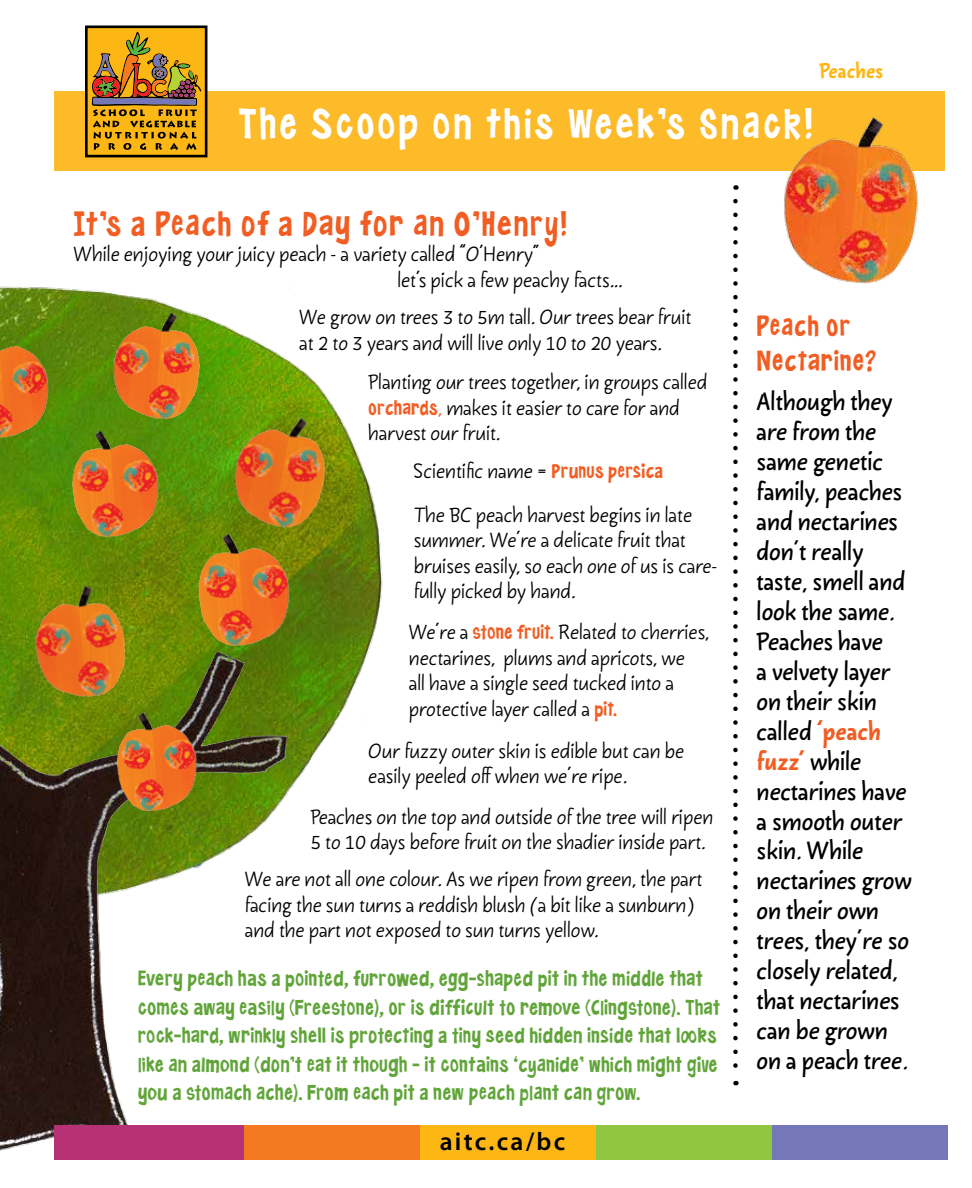
<style>
.page{position:relative;width:972px;height:1188px;background:#fff}
.page>*{position:absolute;margin:0;border:0;box-sizing:border-box;transform-origin:0 0}
.t1{font:45px "Muttonbird Fill";letter-spacing:.05em;color:#fff}
.t2{font:36px "Muttonbird Fill";letter-spacing:.03em;color:#f15d22}
.t3{font:30px/34.5px "Muttonbird Fill";letter-spacing:.02em;color:#f15d22}
.t4{font:25.5px/30px "Dereza";color:#000}
.t5{font:600 25.5px "Myriad Pro";letter-spacing:.09em;color:#000}
.t6{font:22.5px/28.5px "Muttonbird Fill";color:#61a53a}
.t7{font:300 21px/25.5px "Dereza";color:#000}
.t8{font:600 21px "Dereza";color:#fdb714}
.s1{font-family:"Muttonbird Fill";font-weight:400;color:#f15d22}
.s2{color:#f15d22}
.s3{font-weight:600;color:#f15d22}
</style>
<div class="page">
<img style="left:0;top:286px;width:390px;height:501px">
<img style="left:0;top:609px;width:292px;height:542px">
<img style="left:115px;top:711px;width:84px;height:100px">
<img style="left:69px;top:429px;width:91px;height:108px">
<img style="left:0;top:330px;width:50px;height:109px">
<img style="left:111px;top:311px;width:91px;height:108px">
<img style="left:22px;top:578px;width:114px;height:129px">
<img style="left:195px;top:532px;width:96px;height:114px">
<img style="left:226px;top:409px;width:107px;height:124px">
<div style="left:54px;top:91px;width:891px;height:80px;background:#fdbb2a"></div>
<div style="left:54px;top:1125px;width:190px;height:35px;background:#b73274"></div>
<div style="left:244px;top:1125px;width:176px;height:35px;background:#f47920"></div>
<div style="left:420px;top:1125px;width:176px;height:35px;background:#fdb714"></div>
<div style="left:596px;top:1125px;width:176px;height:35px;background:#8fc740"></div>
<div style="left:772px;top:1125px;width:176px;height:35px;background:#7477b8"></div>
<svg style="left:733px;top:201px;width:5px;height:884px"></svg>
<div style="left:86px;top:27px;width:120px;height:129px;background:#fdb714"></div>
<div style="left:85px;top:26px;width:122px;height:131px;border:3px solid #000"></div>
<svg style="left:92px;top:32px;width:109px;height:118px"></svg>
<img style="left:784px;top:117px;width:135px;height:167px">
<p class="t8" style="left:819px;top:59px;width:66px">Peaches</p>
<h1 class="t1" style="left:238px;top:96px;width:577px">The Scoop on this Week’s Snack!</h1>
<h2 class="t2" style="left:74px;top:201px;width:495px">It’s a Peach of a Day for an O’Henry!</h2>
<p class="t7" style="left:397px;top:243px;width:227px;text-indent:-324px">While enjoying your juicy peach - a variety called “O’Henry”<br>let’s pick a few peachy facts...</p>
<p class="t7" style="left:299px;top:306px;width:394px">We grow on trees 3 to 5m tall. Our trees bear fruit at 2 to 3 years and will live only 10 to 20 years.</p>
<p class="t7" style="left:368px;top:371px;width:341px">Planting our trees together, in groups called <span class="s1">orchards</span><span class="s2">,</span> makes it easier to care for and harvest our fruit.</p>
<p class="t7" style="left:413px;top:451px;width:280px;line-height:43.7px">Scientific name = <span class="s1">Prunus persica<br></span>The BC peach harvest begins in late</p>
<p class="t7" style="left:414px;top:529px;width:305px">summer. We’re a delicate fruit that bruises easily, so each one of us is care&shy;fully picked by hand.</p>
<p class="t7" style="left:409px;top:621px;width:302px">We’re a <span class="s1">stone fruit.</span> Related to cherries, nectarines, plums and apricots, we<br>all have a single seed tucked into a protective layer called a <span class="s1">pit.</span></p>
<p class="t7" style="left:368px;top:740px;width:317px">Our fuzzy outer skin is edible but can be easily peeled off when we’re ripe.</p>
<p class="t7" style="left:311px;top:805px;width:404px">Peaches on the top and outside of the tree will ripen<br>5 to 10 days before fruit on the shadier inside part.</p>
<p class="t7" style="left:245px;top:868px;width:459px">We are not all one colour. As we ripen from green, the part facing the sun turns a reddish blush (a bit like a sunburn) and the part not exposed to sun turns yellow.</p>
<p class="t6" style="left:138px;top:964px;width:584px">Every peach has a pointed, furrowed, egg-shaped pit in the middle that comes away easily (Freestone), or is difficult to remove (Clingstone). That rock-hard, wrinkly shell is protecting a tiny seed hidden inside that looks like an almond (don’t eat it though - it contains ‘cyanide’ which might give you a stomach ache). From each pit a new peach plant can grow.</p>
<p class="t5" style="left:440px;top:1125px;width:127px">aitc.ca/bc</p>
<h3 class="t3" style="left:757px;top:309px;width:121px">Peach or<br>Nectarine?</h3>
<p class="t4" style="left:757px;top:387px;width:157px">Although they are from the same genetic family, peaches and nectarines don’t really taste, smell and look the same.<br>Peaches have<br>a velvety layer on their skin called <span class="s3">‘peach fuzz’</span> while nectarines have a smooth outer skin. While nectarines grow on their own trees, they’re so closely related, that nectarines can be grown on a peach tree.</p>
</div>
